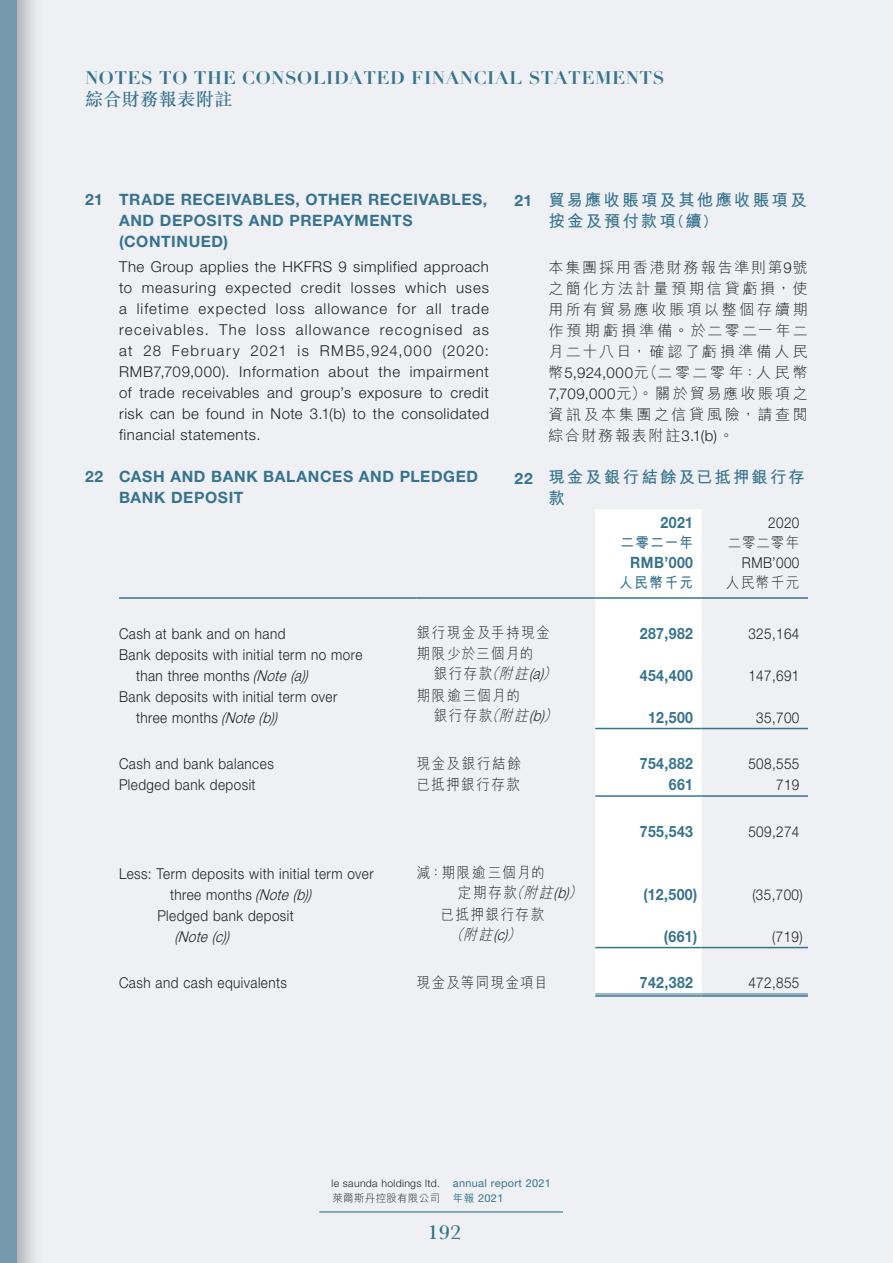
<style>
.page{position:relative;width:893px;height:1263px;background:#eef0f3}
.page>*{position:absolute;margin:0;border:0;box-sizing:border-box;transform-origin:0 0}
.t1{font:500 21px "M Sung HK";color:#37738d}
.t2{font:700 18px "Didot LT Std";letter-spacing:.03em;color:#37738d}
.t3{font:500 18px "M Sung HK";letter-spacing:.025em;color:#37738d}
.t4{font:700 16.5px/21px "M Hei HK";letter-spacing:.125em;color:#37738d}
.t5{font:700 15.6px/21px "Helvetica Neue LT Std";letter-spacing:.035em;color:#37738d}
.t6{font:700 15.6px "Helvetica Neue LT Std";letter-spacing:.035em;color:#37738d;scale:.9 1}
.t7{font:300 15px/21px "Helvetica Neue LT Std";letter-spacing:.035em;color:#231f20;text-align:justify}
.t8{font:300 15px/21px "Helvetica Neue LT Std";letter-spacing:.035em;color:#231f20;scale:.9 1}
.t9{font:300 15px/21px "M Hei HK";letter-spacing:.12em;color:#231f20;text-align:justify}
.t10{font:300 15px/20.2px "M Hei HK";letter-spacing:.12em;color:#231f20;scale:.9 1}
.t11{font:300 15px/20.2px "M Hei HK";letter-spacing:.1em;color:#231f20;scale:.9 1}
.t12{font:700 15px "M Hei HK";letter-spacing:.115em;color:#37738d;scale:.9 1}
.t13{font:italic 300 15px "Helvetica Neue LT Std";color:#231f20;scale:.9 1}
.t14{font:10.95px/15px "Helvetica Neue LT Std";letter-spacing:.03em;color:#37738d}
.t15{font:300 10.5px "Helvetica Neue LT Std";letter-spacing:.03em;color:#231f20}
.t16{font:300 10.5px "M Hei HK";letter-spacing:.03em;color:#231f20}
.s1{font-family:"Helvetica Neue LT Std";font-size:15.6px}
.s2{font-size:15px}
.s3{font-family:"Helvetica Neue LT Std"}
.s4{font-style:italic}
.s5{font-family:"Helvetica Neue LT Std";font-style:italic}
.s6{font-family:"M Hei HK";font-weight:500;font-size:10.5px}
</style>
<div class="page">
<hr style="left:319px;top:1211px;width:244px;height:1px;background:#37738d">
<div style="left:0;top:0;width:44px;height:1263px;background:#231f20;opacity:.35"></div>
<div style="left:0;top:0;width:17px;height:1263px;background:#759aad"></div>
<div style="left:595px;top:509px;width:107px;height:485px;background:#fff"></div>
<hr style="left:119px;top:597px;width:298px;height:2px;background:#37738d">
<hr style="left:417px;top:597px;width:178px;height:2px;background:#37738d">
<hr style="left:595px;top:597px;width:107px;height:2px;background:#37738d">
<hr style="left:702px;top:597px;width:106px;height:2px;background:#37738d">
<hr style="left:595px;top:728px;width:107px;height:1px;background:#37738d">
<hr style="left:702px;top:728px;width:106px;height:1px;background:#37738d">
<hr style="left:595px;top:795px;width:107px;height:2px;background:#37738d">
<hr style="left:702px;top:795px;width:106px;height:2px;background:#37738d">
<hr style="left:595px;top:947px;width:107px;height:1px;background:#37738d">
<hr style="left:702px;top:947px;width:106px;height:1px;background:#37738d">
<hr style="left:595px;top:994px;width:107px;height:1px;background:#37738d">
<hr style="left:595px;top:995px;width:107px;height:2px;background:#37738d">
<hr style="left:702px;top:994px;width:106px;height:1px;background:#37738d">
<hr style="left:702px;top:995px;width:106px;height:2px;background:#37738d">
<p class="t2" style="left:85px;top:66px;width:581px">NOTES TO THE CONSOLIDATED FINANCIAL STATEMENTS</p>
<p class="t3" style="left:85px;top:87px;width:149px">綜合財務報表附註</p>
<p class="t5" style="left:119px;top:188px;width:370px;text-indent:-34px">21 TRADE RECEIVABLES, OTHER RECEIVABLES,<br>AND DEPOSITS AND PREPAYMENTS (CONTINUED)</p>
<p class="t7" style="left:119px;top:256px;width:371px">The Group applies the HKFRS 9 simplified approach to measuring expected credit losses which uses a lifetime expected loss allowance for all trade receivables. The loss allowance recognised as at 28 February 2021 is RMB5,924,000 (2020:<br>RMB7,709,000). Information about the impairment of trade receivables and group’s exposure to credit risk can be found in N ote 3.1(b) to the consolidated financial statements.</p>
<p class="t5" style="left:119px;top:466px;width:361px;text-indent:-34px">22 CASH AND BANK BALANCES AND PLEDGED<br>BANK DEPOSIT</p>
<p class="t4" style="left:549px;top:188px;width:260px;text-indent:-34px"><span class="s1">21</span> 貿易應收賬項及其他應收賬項及按金及預付款項<span class="s2">（</span>續<span class="s2">）</span></p>
<p class="t9" style="left:549px;top:257px;width:261px">本集團採用香港財務報告準則第<span class="s3">9</span>號之簡化方法計量預期信貸虧損，使用所有貿易應收賬項以整個存續期作預期虧損準備。於二零二一年二月二十八日，確認了虧損準備人民幣<span class="s3">5,924,000</span>元（二零二零年：人民幣<span class="s3">7,709,000</span>元）。關於貿易應收賬項之資訊及本集團之信貸風險，請查閱綜合財務報表附註<span class="s3">3.1(b)</span>。</p>
<p class="t4" style="left:549px;top:465px;width:258px;text-indent:-34px"><span class="s1">22</span> 現金及銀行結餘及已抵押銀行存款</p>
<p class="t6" style="left:661px;top:512px;width:38px">2021</p>
<p class="t8" style="left:768px;top:511px;width:36px">2020</p>
<p class="t12" style="left:620px;top:531px;width:82px">二零二一年</p>
<p class="t10" style="left:728px;top:532px;width:81px">二零二零年</p>
<p class="t6" style="left:630px;top:553px;width:71px">RMB’000</p>
<p class="t8" style="left:742px;top:552px;width:65px">RMB’000</p>
<p class="t12" style="left:619px;top:572px;width:84px">人民幣千元</p>
<p class="t10" style="left:726px;top:572px;width:83px">人民幣千元</p>
<p class="t8" style="left:119px;top:623px;width:186px">Cash at bank and on hand</p>
<p class="t10" style="left:417px;top:622px;width:149px">銀行現金及手持現金</p>
<p class="t6" style="left:640px;top:624px;width:61px">287,982</p>
<p class="t8" style="left:748px;top:623px;width:58px">325,164</p>
<p class="t8" style="left:136px;top:644px;width:253px;text-indent:-17px">Bank deposits with initial term no more than three months <span class="s4">(Note(a))</span></p>
<p class="t11" style="left:434px;top:643px;width:141px;text-indent:-17px">期限少於三個月的<br>銀行存款<span class="s4">（附註</span><span class="s5">(a)</span><span class="s4">）</span></p>
<p class="t6" style="left:640px;top:666px;width:61px">454,400</p>
<p class="t8" style="left:748px;top:665px;width:58px">147,691</p>
<p class="t8" style="left:136px;top:686px;width:225px;text-indent:-17px">Bank deposits with initial term over three months <span class="s4">(Note(b))</span></p>
<p class="t10" style="left:434px;top:685px;width:142px;text-indent:-17px">期限逾三個月的<br>銀行存款<span class="s4">（附註</span><span class="s5">(b)</span><span class="s4">）</span></p>
<p class="t6" style="left:648px;top:708px;width:52px">12,500</p>
<p class="t8" style="left:756px;top:707px;width:49px">35,700</p>
<p class="t8" style="left:119px;top:753px;width:173px">Cash and bank balances</p>
<p class="t10" style="left:417px;top:753px;width:117px">現金及銀行結餘</p>
<p class="t6" style="left:640px;top:754px;width:61px">754,882</p>
<p class="t8" style="left:748px;top:753px;width:58px">508,555</p>
<p class="t8" style="left:119px;top:774px;width:153px">Pledged bank deposit</p>
<p class="t10" style="left:417px;top:774px;width:116px">已抵押銀行存款</p>
<p class="t6" style="left:669px;top:775px;width:28px">661</p>
<p class="t8" style="left:776px;top:774px;width:27px">719</p>
<p class="t6" style="left:640px;top:822px;width:61px">755,543</p>
<p class="t8" style="left:748px;top:821px;width:58px">509,274</p>
<p class="t8" style="left:170px;top:863px;width:228px;text-indent:-51px">Less: Term deposits with initial term over three months <span class="s4">(Note(b))</span></p>
<p class="t10" style="left:458px;top:862px;width:143px;text-indent:-41px">減：期限逾三個月的<br>定期存款<span class="s4">（附註</span><span class="s5">(b)</span><span class="s4">）</span></p>
<p class="t6" style="left:643px;top:885px;width:61px">(12,500)</p>
<p class="t8" style="left:752px;top:884px;width:57px">(35,700)</p>
<p class="t8" style="left:157px;top:905px;width:153px">Pledged bank deposit</p>
<p class="t13" style="left:174px;top:927px;width:62px">(Note(c))</p>
<p class="t10" style="left:450px;top:904px;width:107px;text-indent:-9px">已抵押銀行存款<span class="s4">（附註</span><span class="s5">(c)</span><span class="s4">）</span></p>
<p class="t6" style="left:664px;top:927px;width:39px">(661)</p>
<p class="t8" style="left:772px;top:926px;width:36px">(719)</p>
<p class="t8" style="left:119px;top:972px;width:188px">Cash and cash equivalents</p>
<p class="t11" style="left:417px;top:972px;width:147px">現金及等同現金項目</p>
<p class="t6" style="left:640px;top:973px;width:61px">742,382</p>
<p class="t8" style="left:748px;top:972px;width:58px">472,855</p>
<p class="t14" style="left:453px;top:1176px;width:100px">annual report 2021<span class="s6">年報</span> 2021</p>
<h1 class="t1" style="left:427px;top:1217px;width:35px">192</h1>
<p class="t15" style="left:331px;top:1177px;width:110px">le saunda holdings ltd.</p>
<p class="t16" style="left:332px;top:1193px;width:109px">萊爾斯丹控股有限公司</p>
</div>
